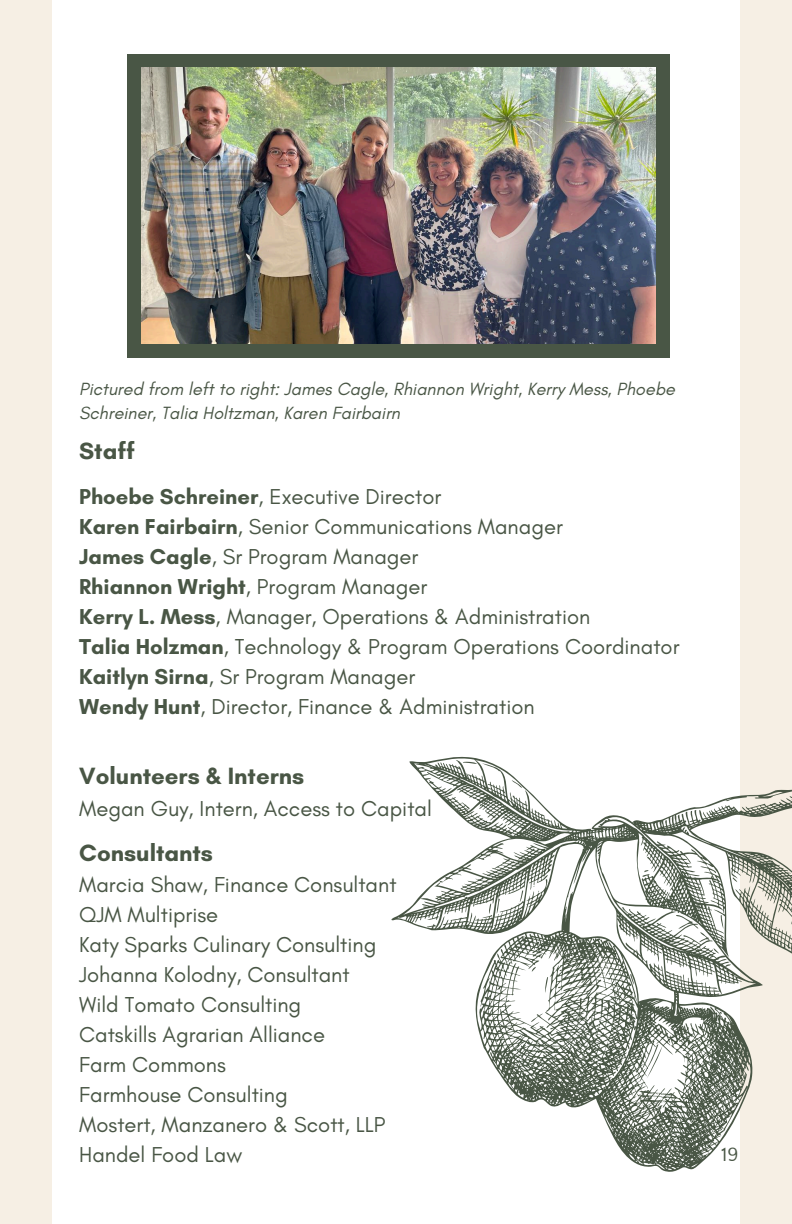
<style>
.page{position:relative;width:792px;height:1224px;background:#fff}
.page>*{position:absolute;margin:0;border:0;box-sizing:border-box;transform-origin:0 0}
.t1{font:700 24px "Glacial Indifference";color:#495645}
.t2{font:22px/30px "Glacial Indifference";color:#495645}
.t3{font:20px "Quattrocento Sans";color:#495645}
.t4{font:italic 18px/24px "Glacial Indifference";color:#495645}
.s1{font-weight:700}
</style>
<div class="page">
<div style="left:0;top:0;width:52px;height:1224px;background:#f6efe4"></div>
<div style="left:740px;top:0;width:52px;height:1224px;background:#f6efe4"></div>
<div style="left:127px;top:54px;width:542px;height:304px;background:#495645"></div>
<img style="left:141px;top:68px;width:515px;height:276px">
<svg style="left:391px;top:756px;width:401px;height:416px"></svg>
<svg style="left:694px;top:1053px;width:9px;height:17px"></svg>
<svg style="left:645px;top:1045px;width:18px;height:34px"></svg>
<svg style="left:650px;top:1093px;width:15px;height:11px"></svg>
<h2 class="t4" style="left:79px;top:377px;width:597px">Pictured from left to right: James Cagle, Rhiannon Wright, Kerry Mess, Phoebe<br>Schreiner, Talia Holtzman, Karen Fairbairn</h2>
<p class="t1" style="left:79px;top:436px;width:57px">Staff</p>
<h1 class="t2" style="left:79px;top:481px;width:602px"><span class="s1">Phoebe Schreiner</span>, Executive Director<br><span class="s1">Karen Fairbairn</span>, Senior Communications Manager<br><span class="s1">James Cagle</span>, Sr Program Manager<br><span class="s1">Rhiannon Wright</span>, Program Manager<br><span class="s1">Kerry L. Mess</span>, Manager, Operations &amp; Administration<br><span class="s1">Talia Holzman</span>, Technology &amp; Program Operations Coordinator <span class="s1">Kaitlyn Sirna</span>, Sr Program Manager<br><span class="s1">Wendy Hunt</span>, Director, Finance &amp; Administration</h1>
<p class="t1" style="left:79px;top:761px;width:227px">Volunteers &amp; Interns</p>
<p class="t2" style="left:79px;top:793px;width:354px">Megan Guy, Intern, Access to Capital</p>
<p class="t1" style="left:79px;top:838px;width:135px">Consultants</p>
<p class="t2" style="left:79px;top:870px;width:319px">Marcia Shaw, Finance Consultant<br>QJM Multiprise<br>Katy Sparks Culinary Consulting<br>Johanna Kolodny, Consultant<br>Wild Tomato Consulting<br>Catskills Agrarian Alliance<br>Farm Commons<br>Farmhouse Consulting<br>Mostert, Manzanero &amp; Scott, LLP<br>Handel Food Law</p>
<h2 class="t3" style="left:721px;top:1144px;width:19px">19</h2>
</div>
